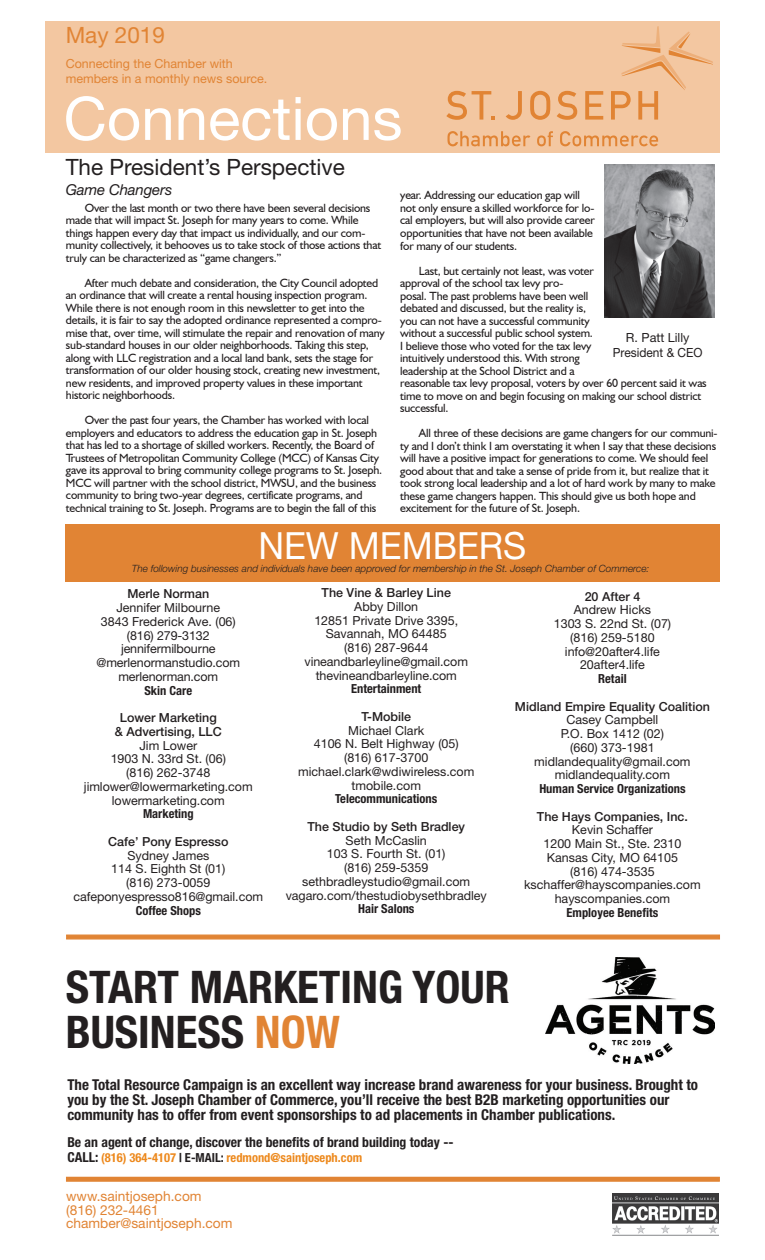
<style>
.page{position:relative;width:765px;height:1260px;background:#fff}
.page>*{position:absolute;margin:0;border:0;box-sizing:border-box;transform-origin:0 0}
.t1{font:60px "Helvetica Neue";color:#fff}
.t2{font:700 condensed 45px/45px "Helvetica Neue";color:#231f20}
.t3{font:37.5px "Helvetica Neue";color:#fff;scale:.95 1}
.t4{font:22.5px "Helvetica Neue";color:#231f20}
.t5{font:22.5px "Helvetica Neue";color:#e18434}
.t6{font:700 condensed 15px/15px "Helvetica Neue";color:#231f20}
.t7{font:italic 15px "Helvetica Neue";letter-spacing:-.01em;color:#231f20}
.t8{font:700 condensed 13.75px "Helvetica Neue";color:#231f20}
.t9{font:13.75px/13.8px "Helvetica Neue";color:#e18434}
.t10{font:12.62px/15.1px "Helvetica Neue";color:#231f20;text-align:center}
.t11{font:12.5px/13.8px "Helvetica Neue";color:#231f20;text-align:center}
.t12{font:500 12.5px/13.8px "Helvetica Neue";color:#231f20;text-align:center}
.t13{font:700 condensed 12.5px "Helvetica Neue";color:#231f20}
.t14{font:12.5px/15px "Helvetica Neue";color:#e18434}
.t15{font:700 condensed 12.5px "Helvetica Neue";color:#ed891d}
.t16{font:11.88px/12.5px "Humanist 521 BT";letter-spacing:-.015em;color:#231f20}
.t17{font:italic 300 10px "Helvetica Neue";color:#231f20}
.s1{color:#e18434}
.s2{font-size:13.75px;color:#231f20}
.s3{color:#231f20}
</style>
<div class="page">
<div style="left:45px;top:22px;width:675px;height:131px;background:#f3c7a1"></div>
<img style="left:605px;top:165px;width:109px;height:152px">
<div style="left:65px;top:524px;width:654px;height:57px;background:#e18434"></div>
<img style="left:612px;top:1193px;width:107px;height:42px">
<svg style="left:446px;top:91px;width:49px;height:29px"></svg>
<svg style="left:506px;top:91px;width:16px;height:29px"></svg>
<svg style="left:530px;top:91px;width:20px;height:29px"></svg>
<svg style="left:557px;top:91px;width:20px;height:29px"></svg>
<svg style="left:585px;top:91px;width:18px;height:29px"></svg>
<svg style="left:611px;top:26px;width:102px;height:94px"></svg>
<svg style="left:447px;top:131px;width:83px;height:15px"></svg>
<svg style="left:537px;top:131px;width:16px;height:15px"></svg>
<svg style="left:560px;top:131px;width:98px;height:15px"></svg>
<svg style="left:66px;top:1177px;width:654px;height:5px;background:#e2893d"></svg>
<img style="left:546px;top:958px;width:169px;height:105px">
<svg style="left:66px;top:935px;width:654px;height:5px;background:#e39049"></svg>
<h3 class="t5" style="left:66px;top:19px;width:101px">May 2019</h3>
<p class="t14" style="left:66px;top:57px;width:203px">Connecting the Chamber with members in a monthly news source.</p>
<h1 class="t1" style="left:64px;top:75px;width:340px">Connections</h1>
<h3 class="t4" style="left:66px;top:150px;width:281px">The President’s Perspective</h3>
<p class="t7" style="left:66px;top:179px;width:108px">Game Changers</p>
<p class="t16" style="left:66px;top:201px;width:317px;text-indent:19px">Over the last month or two there have been several decisions made that will impact St. Joseph for many years to come. While things happen every day that impact us individually, and our com&shy;munity collectively, it behooves us to take stock of those actions that truly can be characterized as “game changers.”</p>
<p class="t16" style="left:66px;top:276px;width:320px;text-indent:19px">After much debate and consideration, the City Council adopted an ordinance that will create a rental housing inspection program.<br>While there is not enough room in this newsletter to get into the details, it is fair to say the adopted ordinance represented a compro&shy;mise that, over time, will stimulate the repair and renovation of many sub-standard houses in our older neighborhoods. Taking this step, along with LLC registration and a local land bank, sets the stage for transformation of our older housing stock, creating new investment, new residents, and improved property values in these important historic neighborhoods.</p>
<p class="t16" style="left:66px;top:414px;width:318px;text-indent:19px">Over the past four years, the Chamber has worked with local employers and educators to address the education gap in St. Joseph that has led to a shortage of skilled workers. Recently, the Board of Trustees of Metropolitan Community College (MCC) of Kansas City gave its approval to bring community college programs to St. Joseph.<br>MCC will partner with the school district, MWSU, and the business community to bring two-year degrees, certificate programs, and technical training to St. Joseph. Programs are to begin the fall of this</p>
<p class="t16" style="left:400px;top:189px;width:196px">year. Addressing our education gap will not only ensure a skilled workforce for lo&shy;cal employers, but will also provide career opportunities that have not been available for many of our students.</p>
<p class="t16" style="left:400px;top:264px;width:308px;text-indent:19px">Last, but certainly not least, was voter<br>approval of the school tax levy pro-<br>posal. The past problems have been well<br>debated and discussed, but the reality is,<br>you can not have a successful community<br>without a successful public school system.<br>I believe those who voted for the tax levy<br>intuitively understood this. With strong<br>leadership at the School District and a<br>reasonable tax levy proposal, voters by over 60 percent said it was time to move on and begin focusing on making our school district successful.</p>
<p class="t16" style="left:400px;top:427px;width:319px;text-indent:19px">All three of these decisions are game changers for our communi&shy;ty and I don’t think I am overstating it when I say that these decisions will have a positive impact for generations to come. We should feel good about that and take a sense of pride from it, but realize that it took strong local leadership and a lot of hard work by many to make these game changers happen. This should give us both hope and excitement for the future of St. Joseph.</p>
<p class="t10" style="left:613px;top:330px;width:91px">R. Patt Lilly<br>President &amp; CEO</p>
<h3 class="t3" style="left:259px;top:519px;width:283px">NEW MEMBERS</h3>
<p class="t17" style="left:132px;top:561px;width:519px">The following businesses and individuals have been approved for membership in the St. Joseph Chamber of Commerce:</p>
<p class="t12" style="left:127px;top:587px;width:83px">Merle Norman</p>
<p class="t11" style="left:97px;top:602px;width:145px">Jennifer Milbourne<br>3843 Frederick Ave. (06) (816) 279-3132 jennifermilbourne @merlenormanstudio.com merlenorman.com</p>
<p class="t13" style="left:145px;top:680px;width:49px">Skin Care</p>
<p class="t12" style="left:115px;top:710px;width:108px">Lower Marketing &amp; Advertising, LLC</p>
<p class="t11" style="left:84px;top:739px;width:170px">Jim Lower<br>1903 N. 33rd St. (06)<br>(816) 262-3748 jimlower@lowermarketing.com lowermarketing.com</p>
<p class="t13" style="left:143px;top:804px;width:52px">Marketing</p>
<p class="t12" style="left:108px;top:834px;width:122px">Cafe’ Pony Espresso</p>
<p class="t11" style="left:74px;top:849px;width:191px">Sydney James<br>114 S. Eighth St (01)<br>(816) 273-0059 cafeponyespresso816@gmail.com</p>
<p class="t13" style="left:136px;top:900px;width:67px">Coffee Shops</p>
<p class="t12" style="left:322px;top:585px;width:131px">The Vine &amp; Barley Line</p>
<p class="t11" style="left:305px;top:600px;width:165px">Abby Dillon<br>12851 Private Drive 3395,<br>Savannah, MO 64485<br>(816) 287-9644 vineandbarleyline@gmail.com thevineandbarleyline.com</p>
<p class="t13" style="left:351px;top:678px;width:72px">Entertainment</p>
<p class="t12" style="left:361px;top:709px;width:51px">T-Mobile</p>
<p class="t11" style="left:298px;top:724px;width:178px">Michael Clark<br>4106 N. Belt Highway (05)<br>(816) 617-3700 michael.clark@wdiwireless.com tmobile.com</p>
<p class="t13" style="left:335px;top:788px;width:104px">Telecommunications</p>
<p class="t12" style="left:307px;top:819px;width:159px">The Studio by Seth Bradley</p>
<p class="t11" style="left:286px;top:834px;width:203px">Seth McCaslin<br>103 S. Fourth St. (01)<br>(816) 259-5359 sethbradleystudio@gmail.com vagaro.com/thestudiobysethbradley</p>
<p class="t13" style="left:358px;top:898px;width:58px">Hair Salons</p>
<p class="t12" style="left:585px;top:589px;width:57px">20 After 4</p>
<p class="t11" style="left:554px;top:604px;width:119px">Andrew Hicks<br>1303 S. 22nd St. (07) (816) 259-5180 info@20after4.life<br>20after4.life</p>
<p class="t13" style="left:598px;top:668px;width:30px">Retail</p>
<p class="t12" style="left:515px;top:699px;width:196px">Midland Empire Equality Coalition</p>
<p class="t11" style="left:534px;top:714px;width:158px">Casey Campbell<br>P.O. Box 1412 (02)<br>(660) 373-1981 midlandequality@gmail.com midlandequality.com</p>
<p class="t13" style="left:539px;top:778px;width:148px">Human Service Organizations</p>
<p class="t12" style="left:537px;top:809px;width:152px">The Hays Companies, Inc.</p>
<p class="t11" style="left:524px;top:824px;width:178px">Kevin Schaffer<br>1200 Main St., Ste. 2310<br>Kansas City, MO 64105<br>(816) 474-3535 kschaffer@hayscompanies.com hayscompanies.com</p>
<p class="t13" style="left:567px;top:902px;width:93px">Employee Benefits</p>
<h2 class="t2" style="left:66px;top:961px;width:446px">START MARKETING YOUR<br>BUSINESS <span class="s1">NOW</span></h2>
<p class="t6" style="left:67px;top:1076px;width:632px">The Total Resource Campaign is an excellent way increase brand awareness for your business. Brought to you by the St. Joseph Chamber of Commerce, you’ll receive the best B2B marketing opportunities our community has to offer from event sponsorships to ad placements in Chamber publications.</p>
<p class="t8" style="left:67px;top:1130px;width:388px">Be an agent of change, discover the benefits of brand building today --</p>
<p class="t15" style="left:67px;top:1147px;width:296px"><span class="s2">CALL:</span> (816) 364-4107 <span class="s3">| E-MAIL:</span> redmond@saintjoseph.com</p>
<p class="t9" style="left:66px;top:1190px;width:168px">www.saintjoseph.com (816) 232-4461 chamber@saintjoseph.com</p>
</div>
